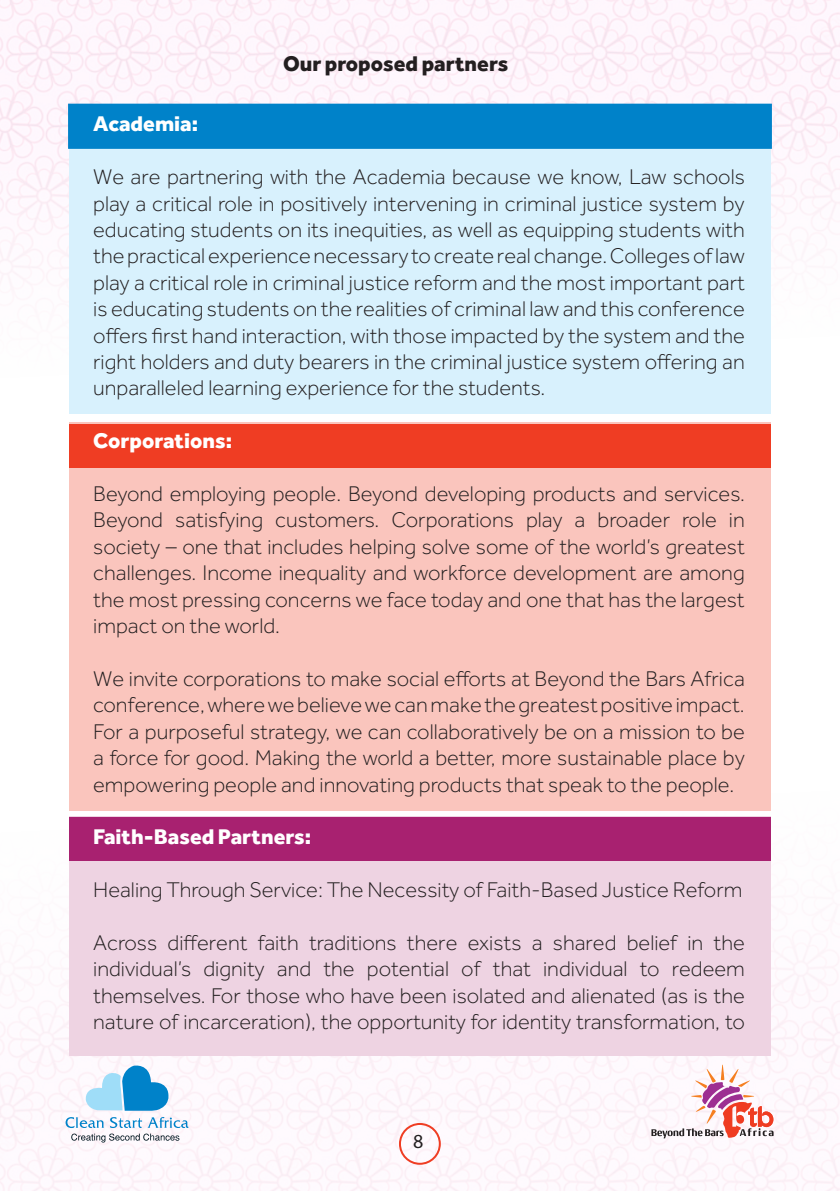
<style>
.page{position:relative;width:840px;height:1191px;background:#fff}
.page>*{position:absolute;margin:0;border:0;box-sizing:border-box;transform-origin:0 0}
.t1{font:300 22px/26.4px "Effra";color:#231f20;text-align:justify}
.t2{font:800 22px "Effra";color:#fff}
.t3{font:800 22px "Effra";color:#231f20}
.t4{font:20px "Myriad Pro";color:#231f20}
</style>
<div class="page">
<img style="left:0;top:747px;width:839px;height:444px">
<img style="left:0;top:0;width:839px;height:414px">
<div style="left:399px;top:1123px;width:41px;height:41px;border:2px solid #ef3d23;border-radius:50%"></div>
<div style="left:69px;top:105px;width:701px;height:308px;background:#d8f1fd"></div>
<div style="left:69px;top:421px;width:701px;height:389px;background:#fac5bd"></div>
<div style="left:69px;top:816px;width:701px;height:239px;background:#eed3e2"></div>
<div style="left:69px;top:424px;width:701px;height:43px;background:#ef3d23"></div>
<div style="left:68px;top:104px;width:703px;height:45px;background:#0082c9;border:2px solid #0082c9"></div>
<div style="left:69px;top:817px;width:701px;height:44px;background:#a82170"></div>
<svg style="left:651px;top:1064px;width:122px;height:74px"></svg>
<svg style="left:84px;top:1062px;width:86px;height:48px"></svg>
<svg style="left:66px;top:1117px;width:122px;height:25px"></svg>
<p class="t3" style="left:283px;top:50px;width:227px">Our proposed partners</p>
<p class="t2" style="left:93px;top:110px;width:107px">Academia:</p>
<p class="t1" style="left:93px;top:163px;width:652px">We are partnering with the Academia because we know, Law schools play a critical role in positively intervening in criminal justice system by educating students on its inequities, as well as equipping students with the practical experience necessary to create real change. Colleges of law play a critical role in criminal justice reform and the most important part is educating students on the realities of criminal law and this conference offers first hand interaction, with those impacted by the system and the right holders and duty bearers in the criminal justice system offering an unparalleled learning experience for the students.</p>
<p class="t2" style="left:93px;top:427px;width:140px">Corporations:</p>
<p class="t1" style="left:93px;top:480px;width:652px">Beyond employing people. Beyond developing products and services.<br>Beyond satisfying customers. Corporations play a broader role in society – one that includes helping solve some of the world’s greatest challenges. Income inequality and workforce development are among the most pressing concerns we face today and one that has the largest impact on the world.</p>
<p class="t1" style="left:93px;top:665px;width:652px">We invite corporations to make social efforts at Beyond the Bars Africa conference, where we believe we can make the greatest positive impact.<br>For a purposeful strategy, we can collaboratively be on a mission to be a force for good. Making the world a better, more sustainable place by empowering people and innovating products that speak to the people.</p>
<p class="t2" style="left:93px;top:823px;width:219px">Faith-Based Partners:</p>
<p class="t1" style="left:93px;top:876px;width:650px">Healing Through Service: The Necessity of Faith-Based Justice Reform</p>
<p class="t1" style="left:93px;top:929px;width:652px">Across different faith traditions there exists a shared belief in the individual’s dignity and the potential of that individual to redeem themselves. For those who have been isolated and alienated (as is the nature of incarceration), the opportunity for identity transformation, to</p>
<p class="t4" style="left:413px;top:1129px;width:12px">8</p>
</div>
